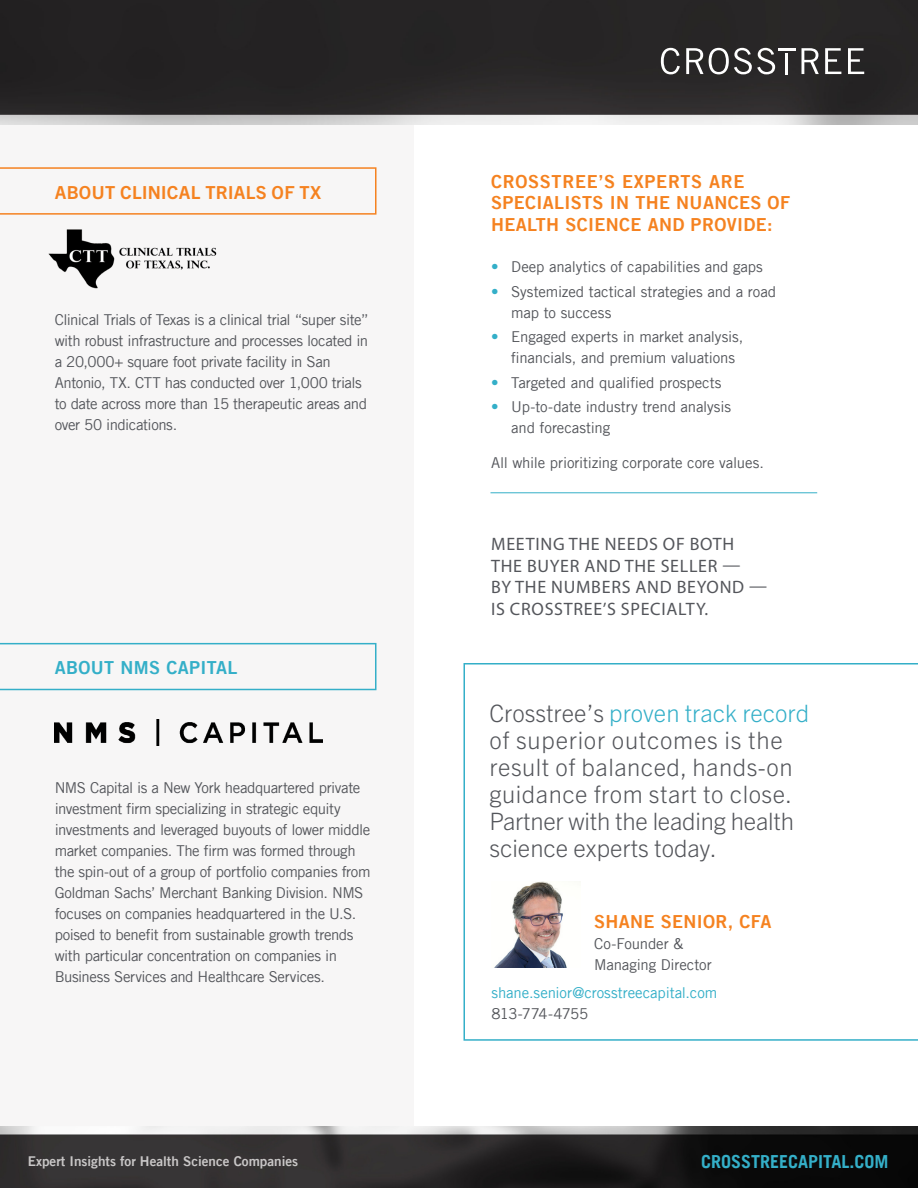
<style>
.page{position:relative;width:918px;height:1188px;background:#fff}
.page>*{position:absolute;margin:0;border:0;box-sizing:border-box;transform-origin:0 0}
.t1{font:300 24px/27px "Trade Gothic Next LT Pro";color:#54565b}
.t2{font:18px/21.6px "Myriad Pro";letter-spacing:.04em;color:#54565b}
.t3{font:18px/21.6px "Trade Gothic LT Bold Two";letter-spacing:.02em;color:#f58220}
.t4{font:700 18px "Trade Gothic Next LT Pro";letter-spacing:.02em;color:#f58220}
.t5{font:700 18px "Trade Gothic LT";color:#34afc8}
.t6{font:18px "Trade Gothic LT Bold Two";letter-spacing:.02em;color:#34afc8}
.t7{font:15px/21px "Trade Gothic LT";letter-spacing:-.025em;color:#54565b}
.t8{font:15px/21px "Trade Gothic LT";letter-spacing:-.005em;color:#54565b}
.t9{font:15px "Trade Gothic LT";letter-spacing:-.005em;color:#34afc8}
.t10{font:13.5px "Trade Gothic LT Bold Two";color:#c9c7c7}
.s1{color:#34afc8}
</style>
<div class="page">
<svg style="left:464px;top:663px;width:454px;height:378px"></svg>
<div style="left:0;top:108px;width:414px;height:1029px;background:#f7f6f6"></div>
<svg style="left:0;top:167px;width:377px;height:48px"></svg>
<svg style="left:0;top:643px;width:376px;height:47px"></svg>
<img style="left:48px;top:229px;width:169px;height:60px">
<img style="left:55px;top:720px;width:268px;height:25px">
<img style="left:0;top:0;width:918px;height:124px">
<svg style="left:661px;top:48px;width:19px;height:26px"></svg>
<svg style="left:686px;top:48px;width:89px;height:26px"></svg>
<svg style="left:802px;top:48px;width:17px;height:26px"></svg>
<svg style="left:825px;top:48px;width:16px;height:26px"></svg>
<svg style="left:848px;top:48px;width:16px;height:26px"></svg>
<hr style="left:785px;top:53px;width:3px;height:21px;background:#fff">
<hr style="left:778px;top:48px;width:18px;height:3px;background:#fff">
<img style="left:0;top:1127px;width:918px;height:61px">
<hr style="left:490px;top:492px;width:327px;height:1px;background:#34afc8">
<p class="t4" style="left:55px;top:180px;width:268px">ABOUT CLINICAL TRIALS OF TX</p>
<p class="t7" style="left:55px;top:309px;width:315px">Clinical Trials of Texas is a clinical trial “super site” with robust infrastructure and processes located in a 20,000+ square foot private facility in San Antonio, TX. CTT has conducted over 1,000 trials to date across more than 15 therapeutic areas and over 50 indications.</p>
<p class="t6" style="left:55px;top:656px;width:184px">ABOUT NMS CAPITAL</p>
<p class="t7" style="left:55px;top:777px;width:317px">NMS Capital is a New York headquartered private investment firm specializing in strategic equity investments and leveraged buyouts of lower middle market companies. The firm was formed through the spin-out of a group of portfolio companies from Goldman Sachs’ Merchant Banking Division. NMS focuses on companies headquartered in the U.S. poised to benefit from sustainable growth trends with particular concentration on companies in Business Services and Healthcare Services.</p>
<p class="t3" style="left:491px;top:170px;width:301px">CROSSTREE’S EXPERTS ARE<br>SPECIALISTS IN THE NUANCES OF<br>HEALTH SCIENCE AND PROVIDE:</p>
<p class="t7" style="left:491px;top:256px;width:273px"><span class="s1">•</span> Deep analytics of capabilities and gaps</p>
<p class="t8" style="left:511px;top:281px;width:266px;text-indent:-20px"><span class="s1">•</span> Systemized tactical strategies and a road map to success</p>
<p class="t7" style="left:511px;top:326px;width:234px;text-indent:-20px"><span class="s1">•</span> Engaged experts in market analysis, financials, and premium valuations</p>
<p class="t8" style="left:491px;top:372px;width:232px"><span class="s1">•</span> Targeted and qualified prospects</p>
<p class="t7" style="left:511px;top:396px;width:221px;text-indent:-20px"><span class="s1">•</span> Up-to-date industry trend analysis and forecasting</p>
<p class="t7" style="left:491px;top:452px;width:274px">All while prioritizing corporate core values.</p>
<p class="t2" style="left:491px;top:533px;width:277px">MEETING THE NEEDS OF BOTH<br>THE BUYER AND THE SELLER —<br>BY THE NUMBERS AND BEYOND —<br>IS CROSSTREE’S SPECIALTY.</p>
<h1 class="t1" style="left:489px;top:698px;width:321px">Crosstree’s <span class="s1">proven track record </span>of superior outcomes is the result of balanced, hands-on guidance from start to close.<br>Partner with the leading health science experts today.</h1>
<p class="t3" style="left:594px;top:910px;width:179px">SHANE SENIOR, CFA</p>
<p class="t7" style="left:594px;top:933px;width:119px">Co-Founder &amp;<br>Managing Director</p>
<p class="t9" style="left:492px;top:983px;width:227px">shane.senior@crosstreecapital.com</p>
<p class="t7" style="left:492px;top:1003px;width:98px">813-774-4755</p>
<p class="t10" style="left:28px;top:1153px;width:272px">Expert Insights for Health Science Companies</p>
<p class="t5" style="left:701px;top:1150px;width:189px">CROSSTREECAPITAL.COM</p>
</div>
